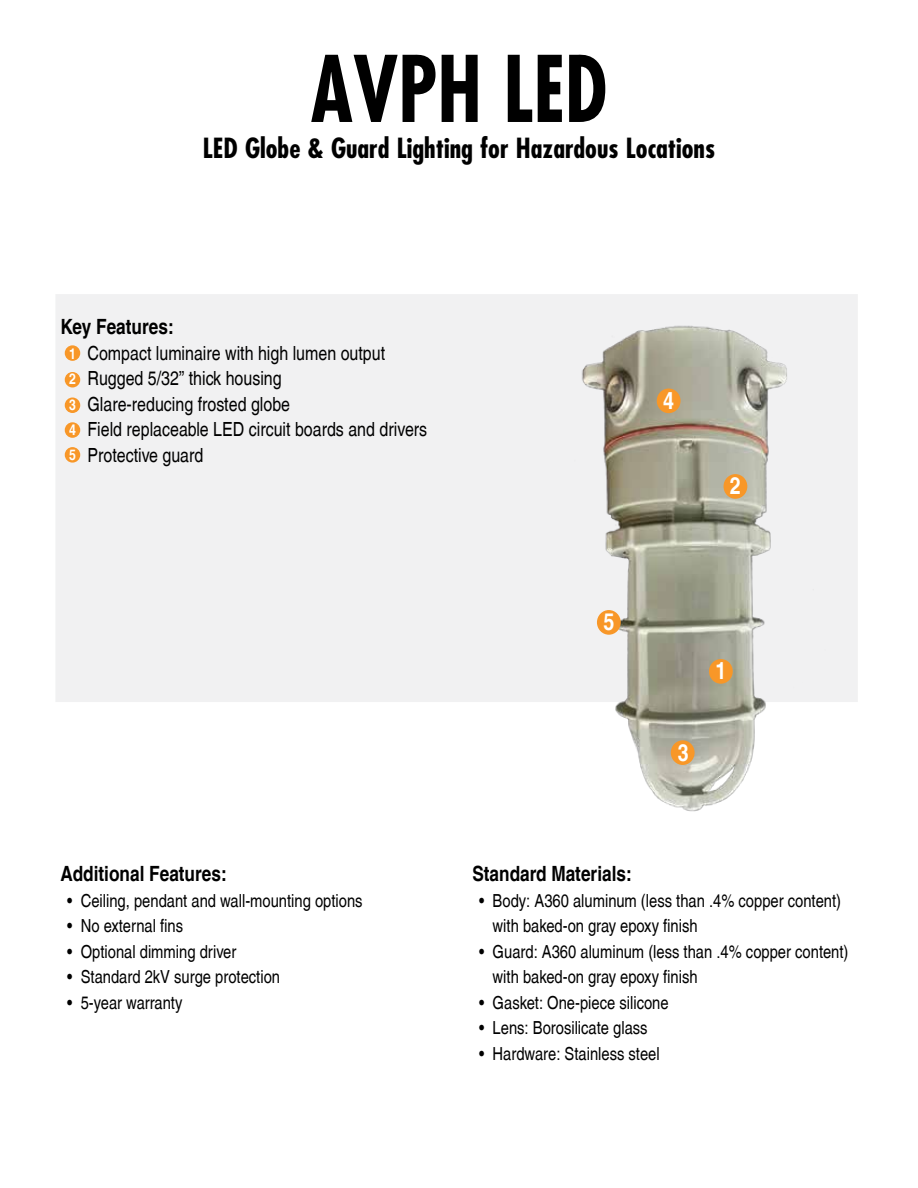
<style>
.page{position:relative;width:918px;height:1188px;background:#fff}
.page>*{position:absolute;margin:0;border:0;box-sizing:border-box;transform-origin:0 0}
.t1{font:700 condensed 89.1px "Futura";color:#000;scale:.9 1}
.t2{font:700 condensed 27px "Futura";color:#000}
.t3{font:700 condensed 24px "Helvetica Com";color:#fff}
.t4{font:700 condensed 21px "Helvetica Com";color:#000}
.t5{font:condensed 19.5px/25.5px "Helvetica Com";color:#000}
.t6{font:condensed 18px/25.5px "Helvetica Com";color:#000}
.t7{font:700 condensed 15px "Helvetica Com";color:#fff}
</style>
<div class="page">
<div style="left:55px;top:294px;width:803px;height:408px;background:#f1f1f2"></div>
<img style="left:502px;top:325px;width:324px;height:487px">
<div style="left:66px;top:448px;width:13px;height:14px;background:#f89728;border-radius:50%"></div>
<div style="left:65px;top:447px;width:15px;height:16px;border:2px solid #f89728;border-radius:50%"></div>
<div style="left:66px;top:423px;width:13px;height:14px;background:#f89728;border-radius:50%"></div>
<div style="left:65px;top:422px;width:15px;height:16px;border:2px solid #f89728;border-radius:50%"></div>
<div style="left:66px;top:398px;width:13px;height:14px;background:#f89728;border-radius:50%"></div>
<div style="left:65px;top:398px;width:15px;height:15px;border:2px solid #f89728;border-radius:50%"></div>
<div style="left:66px;top:373px;width:13px;height:14px;background:#f89728;border-radius:50%"></div>
<div style="left:65px;top:372px;width:15px;height:15px;border:2px solid #f89728;border-radius:50%"></div>
<div style="left:66px;top:346px;width:13px;height:14px;background:#f89728;border-radius:50%"></div>
<div style="left:65px;top:345px;width:15px;height:16px;border:2px solid #f89728;border-radius:50%"></div>
<div style="left:710px;top:660px;width:22px;height:23px;background:#f89728;border-radius:50%"></div>
<div style="left:709px;top:659px;width:24px;height:25px;border:2px solid #f89728;border-radius:50%"></div>
<div style="left:724px;top:475px;width:23px;height:23px;background:#f89728;border-radius:50%"></div>
<div style="left:724px;top:474px;width:23px;height:25px;border:2px solid #f89728;border-radius:50%"></div>
<div style="left:672px;top:741px;width:22px;height:23px;background:#f89728;border-radius:50%"></div>
<div style="left:671px;top:740px;width:24px;height:25px;border:2px solid #f89728;border-radius:50%"></div>
<div style="left:658px;top:389px;width:22px;height:23px;background:#f89728;border-radius:50%"></div>
<div style="left:657px;top:389px;width:24px;height:24px;border:2px solid #f89728;border-radius:50%"></div>
<div style="left:598px;top:611px;width:22px;height:23px;background:#f89728;border-radius:50%"></div>
<div style="left:597px;top:610px;width:24px;height:25px;border:2px solid #f89728;border-radius:50%"></div>
<h1 class="t1" style="left:311px;top:32px;width:331px">AVPH LED</h1>
<h2 class="t2" style="left:203px;top:131px;width:514px">LED Globe &amp; Guard Lighting for Hazardous Locations</h2>
<p class="t4" style="left:60px;top:314px;width:115px">Key Features:</p>
<p class="t5" style="left:87px;top:340px;width:341px">Compact luminaire with high lumen output Rugged 5/32” thick housing<br>Glare-reducing frosted globe<br>Field replaceable LED circuit boards and drivers Protective guard</p>
<p class="t7" style="left:69px;top:344px;width:8px">1</p>
<p class="t7" style="left:69px;top:370px;width:8px">2</p>
<p class="t7" style="left:69px;top:396px;width:8px">3</p>
<p class="t7" style="left:69px;top:421px;width:8px">4</p>
<p class="t7" style="left:69px;top:445px;width:8px">5</p>
<h3 class="t3" style="left:663px;top:386px;width:12px">4</h3>
<h3 class="t3" style="left:730px;top:471px;width:12px">2</h3>
<p class="t4" style="left:60px;top:861px;width:168px">Additional Features:</p>
<p class="t6" style="left:67px;top:887px;width:297px">• Ceiling, pendant and wall-mounting options</p>
<p class="t6" style="left:67px;top:913px;width:117px">• No external fins</p>
<p class="t6" style="left:67px;top:938px;width:171px">• Optional dimming driver</p>
<p class="t6" style="left:67px;top:964px;width:214px">• Standard 2kV surge protection</p>
<p class="t6" style="left:67px;top:989px;width:117px">• 5-year warranty</p>
<h3 class="t3" style="left:603px;top:607px;width:12px">5</h3>
<h3 class="t3" style="left:678px;top:738px;width:12px">3</h3>
<h3 class="t3" style="left:715px;top:656px;width:12px">1</h3>
<p class="t4" style="left:472px;top:861px;width:161px">Standard Materials:</p>
<p class="t6" style="left:493px;top:887px;width:350px;text-indent:-14px">• Body: A360 aluminum (less than .4% copper content) with baked-on gray epoxy finish</p>
<p class="t6" style="left:493px;top:938px;width:357px;text-indent:-14px">• Guard: A360 aluminum (less than .4% copper content) with baked-on gray epoxy finish</p>
<p class="t6" style="left:479px;top:989px;width:191px">• Gasket: One-piece silicone</p>
<p class="t6" style="left:479px;top:1015px;width:170px">• Lens: Borosilicate glass</p>
<p class="t6" style="left:479px;top:1040px;width:182px">• Hardware: Stainless steel</p>
</div>
